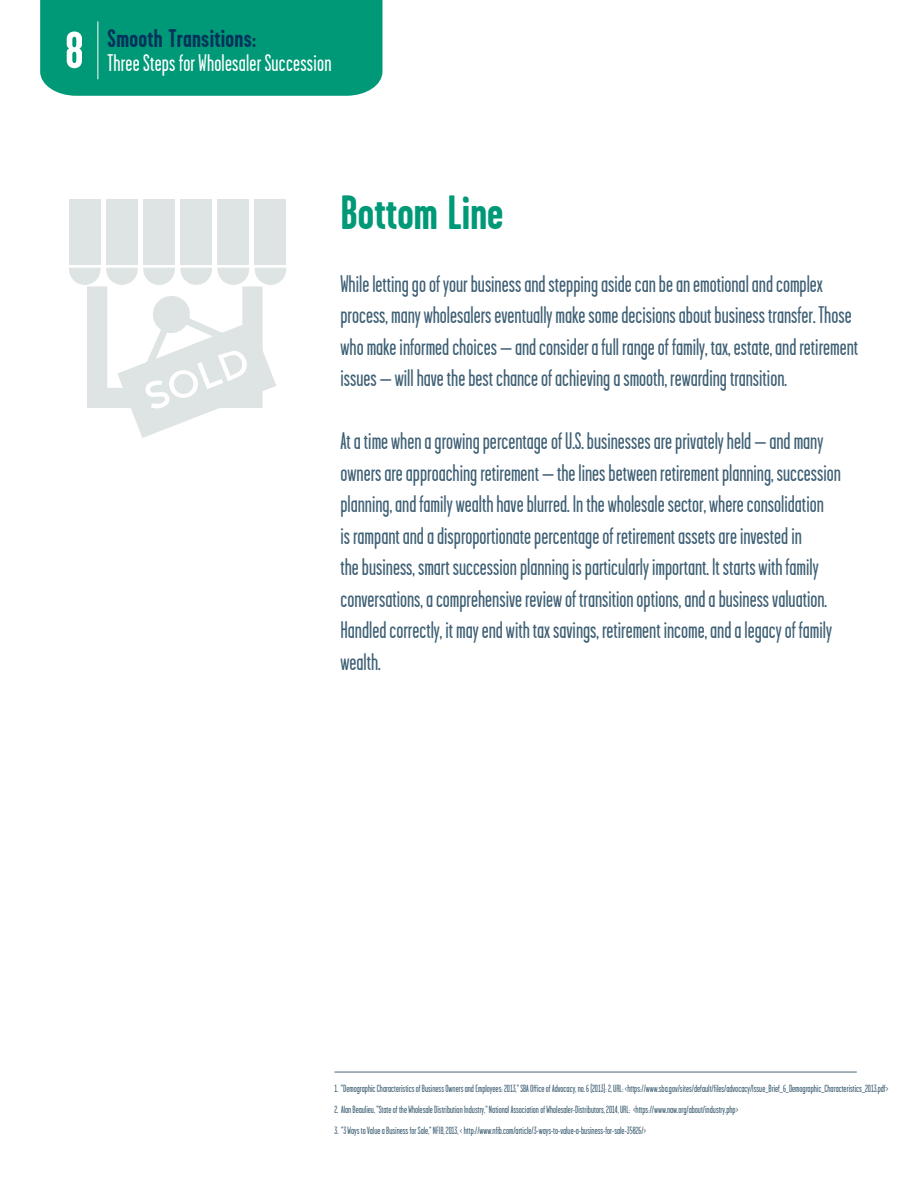
<style>
.page{position:relative;width:918px;height:1188px;background:#fff}
.page>*{position:absolute;margin:0;border:0;box-sizing:border-box;transform-origin:0 0}
.t1{font:700 48px "Garage Gothic";color:#097}
.t2{font:700 25.5px "Garage Gothic";letter-spacing:.01em;color:#00335b}
.t3{font:24px/31.5px "Garage Gothic";color:#3f6075}
.t4{font:24px "Garage Gothic";letter-spacing:.01em;color:#fff}
.t5{font:10.5px "Garage Gothic";color:#3f6075}
.s1{font-size:52.5px;color:#fff}
</style>
<div class="page">
<div style="left:40px;top:0;width:342px;height:96px;background:#097"></div>
<hr style="left:98px;top:21px;width:1px;height:58px;background:#fff">
<hr style="left:334px;top:1071px;width:523px;height:2px;background:#8499a5">
<div style="left:69px;top:200px;width:31px;height:65px;background:#dee3e3"></div>
<div style="left:106px;top:200px;width:32px;height:65px;background:#dee3e3"></div>
<div style="left:143px;top:200px;width:32px;height:65px;background:#dee3e3"></div>
<div style="left:181px;top:200px;width:31px;height:65px;background:#dee3e3"></div>
<div style="left:218px;top:200px;width:31px;height:65px;background:#dee3e3"></div>
<div style="left:255px;top:200px;width:31px;height:65px;background:#dee3e3"></div>
<svg style="left:69px;top:268px;width:217px;height:170px"></svg>
<div style="left:174px;top:374px;width:19px;height:20px;background:#dee3e3;border-radius:50%"></div>
<p class="t2" style="left:65px;top:24px;width:193px"><span class="s1">8</span> Smooth Transitions:</p>
<p class="t4" style="left:108px;top:50px;width:225px">Three Steps for Wholesaler Succession</p>
<h1 class="t1" style="left:340px;top:187px;width:165px">Bottom Line</h1>
<p class="t3" style="left:340px;top:268px;width:519px">While letting go of your business and stepping aside can be an emotional and complex process, many wholesalers eventually make some decisions about business transfer. Those who make informed choices Ð and consider a full range of family, tax, estate, and retirement issues Ð will have the best chance of achieving a smooth, rewarding transition.</p>
<p class="t3" style="left:340px;top:426px;width:502px">At a time when a growing percentage of U.S. businesses are privately held Ð and many owners are approaching retirement Ð the lines between retirement planning, succession planning, and family wealth have blurred. In the wholesale sector, where consolidation<br>is rampant and a disproportionate percentage of retirement assets are invested in<br>the business, smart succession planning is particularly important. It starts with family conversations, a comprehensive review of transition options, and a business valuation.<br>Handled correctly, it may end with tax savings, retirement income, and a legacy of family wealth.</p>
<p class="t5" style="left:334px;top:1083px;width:555px">1. "Demographic Characteristics of Business Owners and Employees: 2013," SBA Office of Advocacy, no. 6 (2013): 2, URL: &lt;https://www.sba.gov/sites/default/files/advocacy/Issue_Brief_6_Demographic_Characteristics_2013.pdf&gt;</p>
<p class="t5" style="left:334px;top:1104px;width:405px">2. Alan Beaulieu, "State of the Wholesale Distribution Industry," National Association of Wholesaler-Distributors, 2014, URL: &lt;https://www.naw.org/about/industry.php&gt;</p>
<p class="t5" style="left:334px;top:1125px;width:313px">3. "3 Ways to Value a Business for Sale," NFIB, 2013, &lt; http://www.nfib.com/article/3-ways-to-value-a-business-for-sale-35826/&gt;</p>
</div>
